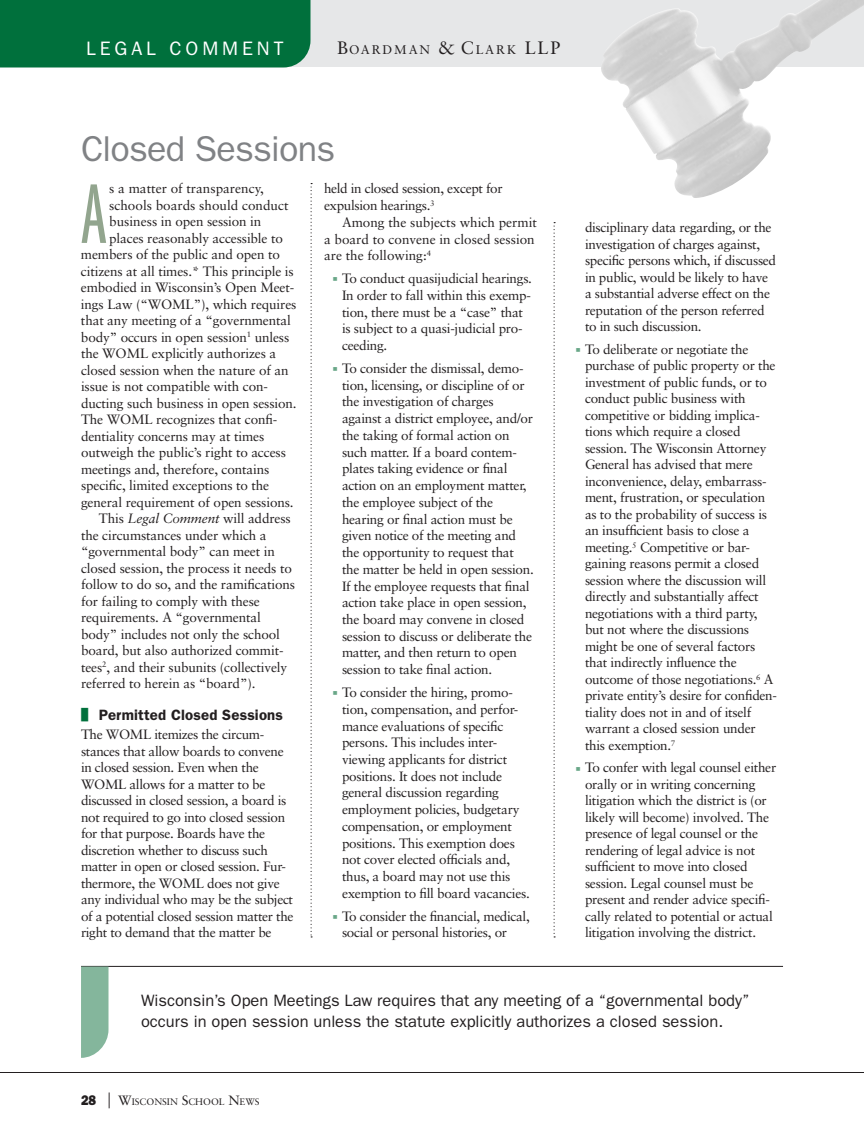
<style>
.page{position:relative;width:864px;height:1134px;background:#fff}
.page>*{position:absolute;margin:0;border:0;box-sizing:border-box;transform-origin:0 0}
.t1{font:87.75px "Franklin Gothic Book X Cmpr";color:#92a58e}
.t2{font:36px "Franklin Gothic";letter-spacing:-.02em;color:#808285}
.t3{font:19.5px "Franklin Gothic";letter-spacing:.2em;color:#fff}
.t4{font:16.5px/21px "Franklin Gothic";color:#231f20}
.t5{font:600 15px "Franklin Gothic";letter-spacing:.01em;color:#231f20}
.t6{font:13.5px/16.5px "Sabon";letter-spacing:-.02em;color:#231f20}
.t7{font:13.5px/16.8px "Sabon";color:#231f20}
.t8{font:12.6px "Sabon";color:#231f20}
.t9{font:9.45px "Sabon";color:#231f20}
.s1{font-size:18px}
.s2{font-style:italic}
.s3{font-weight:800;font-size:13.5px;color:#00703c}
.s4{font-family:"Universal Newswith Comm Pi";font-size:15px;color:#69a788}
.s5{font-family:"Franklin Gothic";font-weight:800;font-size:14.1px}
.s6{font-size:20.25px}
.s7{font-size:13.5px}
</style>
<div class="page">
<div style="left:0;top:0;width:864px;height:68px;background:#e6e7e8"></div>
<svg style="left:554px;top:222px;width:1px;height:716px"></svg>
<svg style="left:311px;top:183px;width:1px;height:755px"></svg>
<hr style="left:81px;top:966px;width:702px;height:1px;background:#231f20">
<svg style="left:81px;top:967px;width:28px;height:91px"></svg>
<div style="left:0;top:0;width:310px;height:68px;background:#00703c"></div>
<img style="left:596px;top:0;width:268px;height:198px">
<hr style="left:0;top:1072px;width:864px;height:1px;background:#231f20">
<h3 class="t3" style="left:86px;top:37px;width:199px">LEGAL COMMENT</h3>
<p class="t8" style="left:337px;top:43px;width:35px"><span class="s1">B</span>OARD</p>
<p class="t8" style="left:394px;top:43px;width:168px">MAN <span class="s1">&amp; C</span>LARK <span class="s1">LLP</span></p>
<h2 class="t2" style="left:81px;top:128px;width:256px">Closed Sessions</h2>
<h1 class="t1" style="left:81px;top:169px;width:27px">A</h1>
<p class="t7" style="left:109px;top:180px;width:156px">s a matter of transparency,</p>
<p class="t7" style="left:109px;top:197px;width:181px">schools boards should conduct</p>
<p class="t6" style="left:109px;top:213px;width:154px">business in open session in</p>
<p class="t6" style="left:109px;top:230px;width:175px">places reasonably accessible to</p>
<p class="t6" style="left:81px;top:246px;width:200px">members of the public and open to</p>
<p class="t6" style="left:81px;top:263px;width:214px">citizens at all times.* This principle is</p>
<p class="t6" style="left:81px;top:279px;width:215px">embodied in Wisconsin’s Open Meet-</p>
<p class="t6" style="left:81px;top:296px;width:217px">ings Law (“WOML”), which requires</p>
<p class="t6" style="left:81px;top:312px;width:211px">that any meeting of a “governmental</p>
<p class="t6" style="left:81px;top:329px;width:210px">body” occurs in open session<sup>1</sup> unless</p>
<p class="t6" style="left:81px;top:345px;width:197px">the WOML explicitly authorizes a</p>
<p class="t6" style="left:81px;top:362px;width:209px">closed session when the nature of an</p>
<p class="t6" style="left:81px;top:378px;width:188px">issue is not compatible with con-</p>
<p class="t6" style="left:81px;top:395px;width:217px">ducting such business in open session.</p>
<p class="t6" style="left:81px;top:411px;width:198px">The WOML recognizes that confi-</p>
<p class="t6" style="left:81px;top:428px;width:185px">dentiality concerns may at times</p>
<p class="t6" style="left:81px;top:444px;width:206px">outweigh the public’s right to access</p>
<p class="t6" style="left:81px;top:461px;width:190px">meetings and, therefore, contains</p>
<p class="t6" style="left:81px;top:477px;width:190px">specific, limited exceptions to the</p>
<p class="t6" style="left:81px;top:494px;width:214px">general requirement of open sessions.</p>
<p class="t6" style="left:99px;top:510px;width:193px">This <span class="s2">Legal Comment</span> will address</p>
<p class="t6" style="left:81px;top:527px;width:187px">the circumstances under which a</p>
<p class="t6" style="left:81px;top:543px;width:195px">“governmental body” can meet in</p>
<p class="t6" style="left:81px;top:560px;width:212px">closed session, the process it needs to</p>
<p class="t6" style="left:81px;top:576px;width:216px">follow to do so, and the ramifications</p>
<p class="t6" style="left:81px;top:593px;width:180px">for failing to comply with these</p>
<p class="t6" style="left:81px;top:609px;width:181px">requirements. A “governmental</p>
<p class="t6" style="left:81px;top:626px;width:200px">body” includes not only the school</p>
<p class="t6" style="left:81px;top:642px;width:204px">board, but also authorized commit-</p>
<p class="t6" style="left:81px;top:659px;width:208px">tees<sup>2</sup>, and their subunits (collectively</p>
<p class="t6" style="left:81px;top:675px;width:176px">referred to herein as “board”).</p>
<p class="t5" style="left:78px;top:706px;width:207px"><span class="s3">|</span> Permitted Closed Sessions</p>
<p class="t6" style="left:81px;top:726px;width:214px">The WOML itemizes the circum&shy;stances that allow boards to convene in closed session. Even when the WOML allows for a matter to be discussed in closed session, a board is not required to go into closed session for that purpose. Boards have the discretion whether to discuss such matter in open or closed session. Fur&shy;thermore, the WOML does not give any individual who may be the subject of a potential closed session matter the right to demand that the matter be</p>
<p class="t6" style="left:324px;top:180px;width:180px">held in closed session, except for expulsion hearings.<sup>3</sup></p>
<p class="t7" style="left:324px;top:214px;width:214px;text-indent:18px">Among the subjects which permit a board to convene in closed session are the following:<sup>4</sup></p>
<p class="t6" style="left:342px;top:270px;width:192px;text-indent:-9px"><span class="s4">b</span> To conduct quasijudicial hearings.<br>In order to fall within this exemp&shy;tion, there must be a “case” that is subject to a quasi-judicial pro&shy;ceeding.</p>
<p class="t6" style="left:342px;top:360px;width:193px;text-indent:-9px"><span class="s4">b</span> To consider the dismissal, demo&shy;tion, licensing, or discipline of or the investigation of charges against a district employee, and/or the taking of formal action on such matter. If a board contem&shy;plates taking evidence or final action on an employment matter, the employee subject of the hearing or final action must be given notice of the meeting and the opportunity to request that the matter be held in open session.<br>If the employee requests that final action take place in open session, the board may convene in closed session to discuss or deliberate the matter, and then return to open session to take final action.</p>
<p class="t6" style="left:342px;top:684px;width:189px;text-indent:-9px"><span class="s4">b</span> To consider the hiring, promo&shy;tion, compensation, and perfor&shy;mance evaluations of specific persons. This includes inter&shy;viewing applicants for district positions. It does not include general discussion regarding employment policies, budgetary compensation, or employment positions. This exemption does not cover elected officials and, thus, a board may not use this exemption to fill board vacancies.</p>
<p class="t6" style="left:342px;top:908px;width:189px;text-indent:-9px"><span class="s4">b</span> To consider the financial, medical, social or personal histories, or</p>
<p class="t6" style="left:585px;top:219px;width:193px">disciplinary data regarding, or the investigation of charges against, specific persons which, if discussed in public, would be likely to have a substantial adverse effect on the reputation of the person referred to in such discussion.</p>
<p class="t6" style="left:585px;top:341px;width:194px;text-indent:-9px"><span class="s4">b</span> To deliberate or negotiate the purchase of public property or the investment of public funds, or to conduct public business with competitive or bidding implica&shy;tions which require a closed session. The Wisconsin Attorney<br>General has advised that mere inconvenience, delay, embarrass&shy;ment, frustration, or speculation as to the probability of success is an insufficient basis to close a meeting.<sup>5</sup> Competitive or bar&shy;gaining reasons permit a closed session where the discussion will directly and substantially affect negotiations with a third party, but not where the discussions might be one of several factors that indirectly influence the outcome of those negotiations.<sup>6</sup> A private entity’s desire for confiden&shy;tiality does not in and of itself warrant a closed session under this exemption.<sup>7</sup></p>
<p class="t6" style="left:585px;top:759px;width:193px;text-indent:-9px"><span class="s4">b</span> To confer with legal counsel either orally or in writing concerning litigation which the district is (or likely will become) involved. The presence of legal counsel or the rendering of legal advice is not sufficient to move into closed session. Legal counsel must be present and render advice specifi&shy;cally related to potential or actual litigation involving the district.</p>
<p class="t4" style="left:141px;top:990px;width:610px">Wisconsin’s Open Meetings Law requires that any meeting of a “governmental body” occurs in open session unless the statute explicitly authorizes a closed session.</p>
<p class="t9" style="left:81px;top:1097px;width:180px"><span class="s5">28</span> <span class="s6">|</span> <span class="s7">W</span>ISCONSIN <span class="s7">S</span>CHOOL <span class="s7">N</span>EWS</p>
</div>
